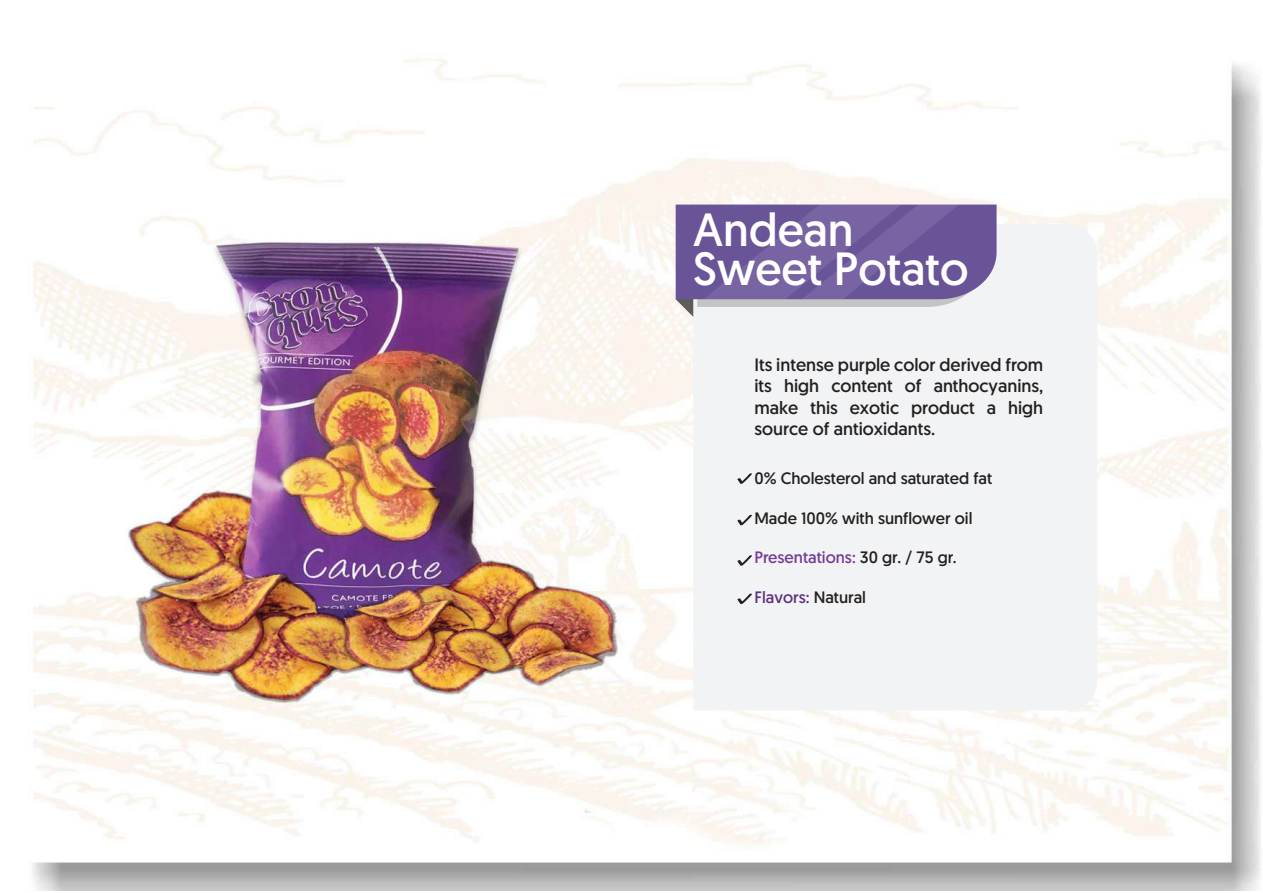
<style>
.page{position:relative;width:1263px;height:893px;background:#fff}
.page>*{position:absolute;margin:0;border:0;box-sizing:border-box;transform-origin:0 0}
.t1{font:46.5px/39px "Geomanist";color:#fff}
.t2{font:18px/21.6px "Geomanist";color:#231f20;text-align:justify}
.t3{font:16.5px "Geomanist";color:#231f20}
.t4{font:16.5px "Geomanist";color:#753d97}
.t5{font:16.5px "Geomanist";color:#5f327c}
.s1{color:#231f20}
</style>
<div class="page">
<img style="left:32px;top:58px;width:1229px;height:832px">
<div style="left:693px;top:224px;width:404px;height:486px;background:#f2f3f4"></div>
<svg style="left:676px;top:205px;width:320px;height:138px"></svg>
<svg style="left:737px;top:594px;width:15px;height:10px"></svg>
<svg style="left:737px;top:555px;width:15px;height:11px"></svg>
<svg style="left:737px;top:473px;width:15px;height:11px"></svg>
<svg style="left:737px;top:515px;width:15px;height:10px"></svg>
<h1 class="t1" style="left:693px;top:209px;width:277px">Andean<br>Sweet Potato</h1>
<p class="t2" style="left:754px;top:353px;width:290px">Its intense purple color derived from its high content of anthocyanins, make this exotic product a high source of antioxidants.</p>
<p class="t3" style="left:754px;top:468px;width:239px">0% Cholesterol and saturated fat</p>
<p class="t3" style="left:754px;top:507px;width:220px">Made 100% with sunflower oil</p>
<p class="t4" style="left:754px;top:547px;width:204px">Presentations: <span class="s1">30 gr. / 75 gr.</span></p>
<p class="t5" style="left:754px;top:587px;width:113px">Flavors: <span class="s1">Natural</span></p>
</div>
